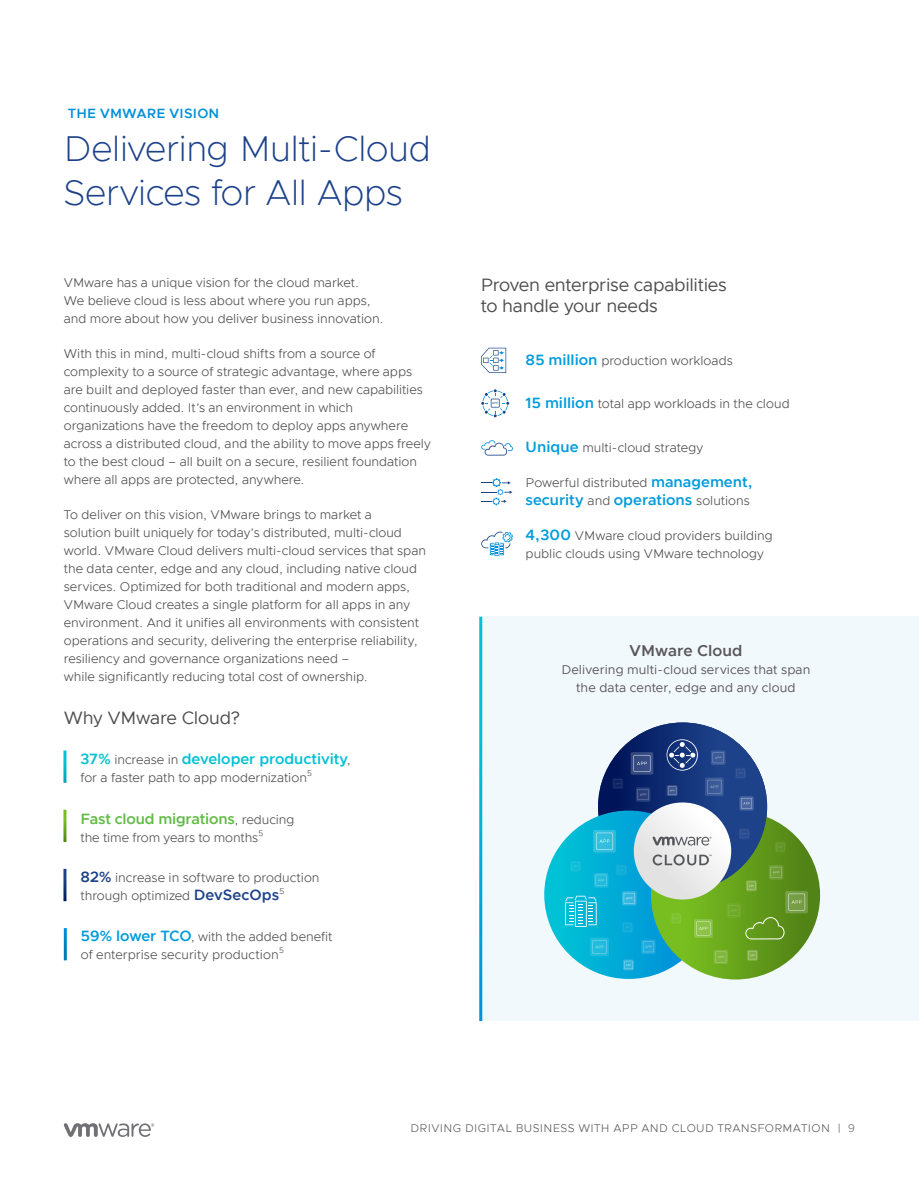
<style>
.page{position:relative;width:919px;height:1187px;background:#fff}
.page>*{position:absolute;margin:0;border:0;box-sizing:border-box;transform-origin:0 0}
.t1{font:200 36px/43.5px "Metropolis";letter-spacing:-.015em;color:#1d428a}
.t2{font:18px/21px "Metropolis";letter-spacing:-.015em;color:#4d4d4f}
.t3{font:600 15.75px "Metropolis";color:#5a575b}
.t4{font:600 15px "Metropolis";letter-spacing:-.005em;color:#00c1d5}
.t5{font:600 15px "Metropolis";color:#009cdc}
.t6{font:600 15px "Metropolis";letter-spacing:-.01em;color:#62bb46}
.t7{font:600 13.5px "Metropolis";letter-spacing:.01em;color:#0091da}
.t8{font:300 12.75px/18px "Metropolis";color:#4d4d4f}
.t9{font:12.75px/18px "Metropolis";letter-spacing:.01em;color:#5a575b;text-align:center}
.t10{font:300 11.25px "Metropolis";letter-spacing:.03em;color:#5a575b}
.t11{font:300 8.25px "Metropolis";color:#4d4d4f}
.s1{font-weight:300;font-size:12.75px;color:#4d4d4f}
.s2{font-weight:600;font-size:15px;color:#1d428a}
.s3{font-weight:600;font-size:15px;color:#009cdc}
.s4{color:#717073}
</style>
<div class="page">
<svg style="left:64px;top:1123px;width:90px;height:13px"></svg>
<div style="left:479px;top:616px;width:439px;height:404px;background:#f2f9fd"></div>
<hr style="left:479px;top:616px;width:3px;height:404px;background:#fff">
<svg style="left:544px;top:810px;width:169px;height:168px;background:#04bbd6"></svg>
<svg style="left:651px;top:811px;width:169px;height:168px;background:#5c911a"></svg>
<svg style="left:785px;top:890px;width:22px;height:23px"></svg>
<div style="left:623px;top:959px;width:11px;height:11px;background:#5ac5e5;border-radius:2px"></div>
<svg style="left:565px;top:722px;width:240px;height:246px"></svg>
<svg style="left:481px;top:389px;width:28px;height:28px"></svg>
<svg style="left:481px;top:348px;width:25px;height:25px"></svg>
<svg style="left:481px;top:440px;width:32px;height:15px"></svg>
<svg style="left:481px;top:531px;width:32px;height:24px"></svg>
<svg style="left:481px;top:478px;width:31px;height:27px"></svg>
<p class="t7" style="left:68px;top:104px;width:153px">THE VMWARE VISION</p>
<h1 class="t1" style="left:64px;top:127px;width:369px">Delivering Multi-Cloud<br>Services for All Apps</h1>
<p class="t8" style="left:64px;top:273px;width:318px">VMware has a unique vision for the cloud market.<br>We believe cloud is less about where you run apps, and more about how you deliver business innovation.</p>
<p class="t8" style="left:64px;top:344px;width:368px">With this in mind, multi-cloud shifts from a source of complexity to a source of strategic advantage, where apps are built and deployed faster than ever, and new capabilities continuously added. It’s an environment in which organizations have the freedom to deploy apps anywhere across a distributed cloud, and the ability to move apps freely to the best cloud – all built on a secure, resilient foundation where all apps are protected, anywhere.</p>
<p class="t8" style="left:64px;top:505px;width:364px">To deliver on this vision, VMware brings to market a<br>solution built uniquely for today’s distributed, multi-cloud world. VMware Cloud delivers multi-cloud services that span the data center, edge and any cloud, including native cloud services. Optimized for both traditional and modern apps, VMware Cloud creates a single platform for all apps in any environment. And it unifies all environments with consistent operations and security, delivering the enterprise reliability, resiliency and governance organizations need –<br>while significantly reducing total cost of ownership.</p>
<h2 class="t2" style="left:64px;top:707px;width:178px">Why VMware Cloud?</h2>
<p class="t4" style="left:80px;top:749px;width:272px">37% <span class="s1">increase in</span> developer productivity<span class="s1">,</span></p>
<p class="t8" style="left:80px;top:768px;width:228px">for a faster path to app modernization</p>
<p class="t11" style="left:307px;top:767px;width:6px">5</p>
<p class="t6" style="left:80px;top:809px;width:215px">Fast cloud migrations<span class="s1">, reducing</span></p>
<p class="t8" style="left:80px;top:828px;width:179px">the time from years to months</p>
<p class="t11" style="left:258px;top:827px;width:6px">5</p>
<p class="t8" style="left:80px;top:868px;width:240px"><span class="s2">82%</span> increase in software to production through optimized <span class="s2">DevSecOps</span><sup>5</sup></p>
<p class="t8" style="left:81px;top:927px;width:253px"><span class="s3">59% lower TCO</span>, with the added benefit of enterprise security production</p>
<p class="t11" style="left:279px;top:945px;width:6px">5</p>
<h2 class="t2" style="left:480px;top:274px;width:247px">Proven enterprise capabilities to handle your needs</h2>
<p class="t8" style="left:525px;top:351px;width:208px"><span class="s3">85 million</span> production workloads</p>
<p class="t8" style="left:525px;top:395px;width:265px"><span class="s3">15 million</span> total app workloads in the cloud</p>
<p class="t8" style="left:525px;top:438px;width:179px"><span class="s3">Unique</span> multi-cloud strategy</p>
<p class="t8" style="left:525px;top:473px;width:228px">Powerful distributed <span class="s3">management,</span></p>
<p class="t5" style="left:525px;top:490px;width:226px">security <span class="s1">and</span> operations <span class="s1">solutions</span></p>
<p class="t8" style="left:525px;top:526px;width:249px"><span class="s3">4,300</span> VMware cloud providers building public clouds using VMware technology</p>
<p class="t3" style="left:629px;top:640px;width:115px">VMware Cloud</p>
<p class="t9" style="left:561px;top:660px;width:250px">Delivering multi-cloud services that span the data center, edge and any cloud</p>
<p class="t10" style="left:410px;top:1121px;width:446px">DRIVING DIGITAL BUSINESS WITH APP AND CLOUD TRANSFORMATION | <span class="s4">9</span></p>
</div>
